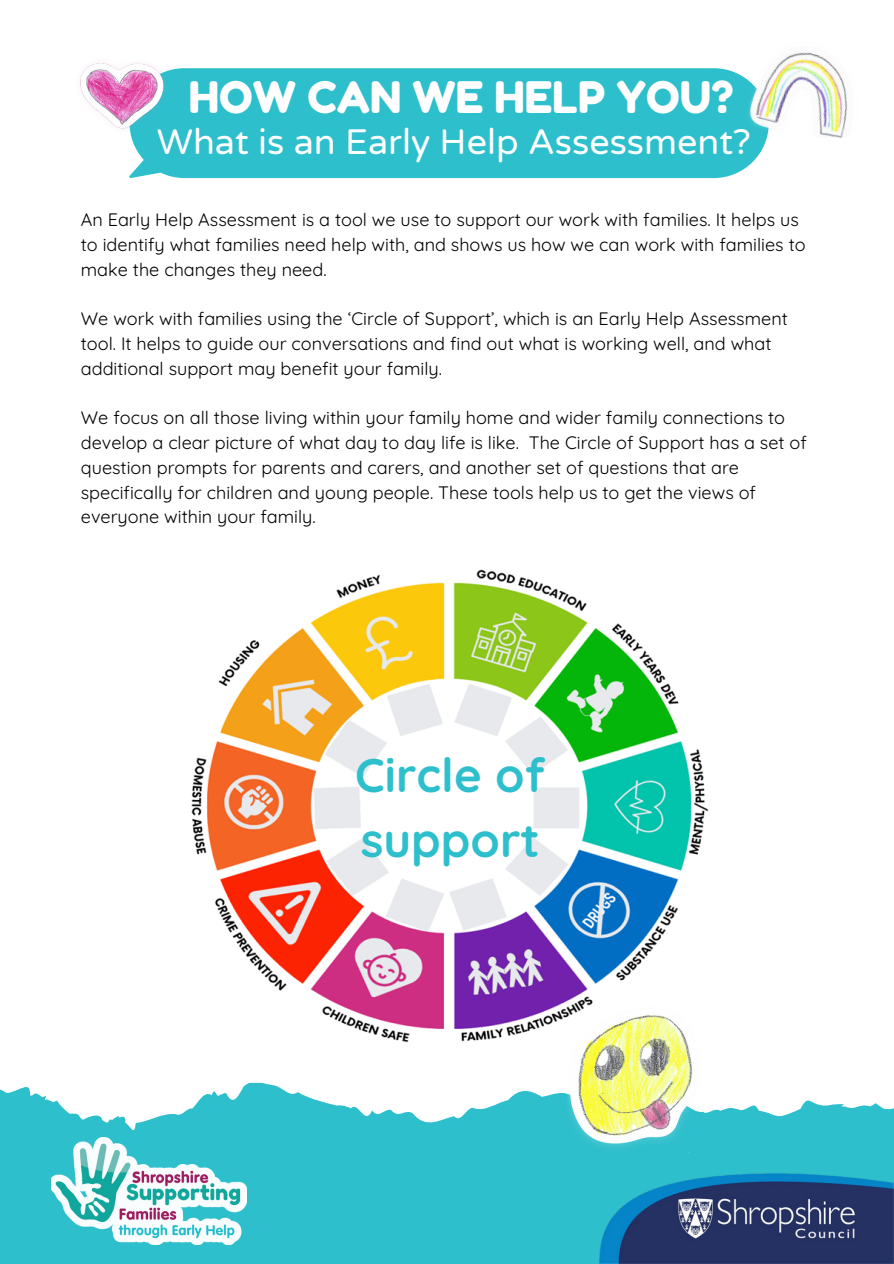
<style>
.page{position:relative;width:894px;height:1264px;background:#fff}
.page>*{position:absolute;margin:0;border:0;box-sizing:border-box;transform-origin:0 0}
.t1{font:700 47.25px/65.2px "Quicksand";color:#2ebfcc}
.t2{font:43.35px "Fredoka One";color:#fff}
.t3{font:35.85px "Varela Round";color:#fff}
.t4{font:18px/24.8px "Quicksand";color:#000}
</style>
<div class="page">
<svg style="left:0;top:1082px;width:893px;height:181px;fill:#2ebfcc"></svg>
<div style="left:7px;top:1129px;width:345px;height:134px;background:#2ebfcc"></div>
<img style="left:51px;top:1137px;width:195px;height:106px">
<img style="left:590px;top:1164px;width:303px;height:99px">
<div style="left:129px;top:68px;width:638px;height:110px;background:#2ebfcc"></div>
<img style="left:80px;top:63px;width:88px;height:82px">
<img style="left:732px;top:52px;width:116px;height:86px">
<img style="left:191px;top:569px;width:518px;height:474px">
<img style="left:567px;top:1003px;width:139px;height:149px">
<p class="t2" style="left:189px;top:70px;width:546px">HOW CAN WE HELP YOU?</p>
<h3 class="t3" style="left:157px;top:121px;width:595px">What is an Early Help Assessment?</h3>
<p class="t4" style="left:81px;top:207px;width:726px">An Early Help Assessment is a tool we use to support our work with families. It helps us to identify what families need help with, and shows us how we can work with families to make the changes they need.</p>
<h2 class="t4" style="left:81px;top:306px;width:708px">We work with families using the ‘Circle of Support’, which is an Early Help Assessment tool. It helps to guide our conversations and find out what is working well, and what additional support may benefit your family.</h2>
<p class="t4" style="left:81px;top:405px;width:727px">We focus on all those living within your family home and wider family connections to develop a clear picture of what day to day life is like. The Circle of Support has a set of question prompts for parents and carers, and another set of questions that are specifically for children and young people. These tools help us to get the views of everyone within your family.</p>
<p class="t1" style="left:355px;top:741px;width:191px">Circle of support</p>
</div>
